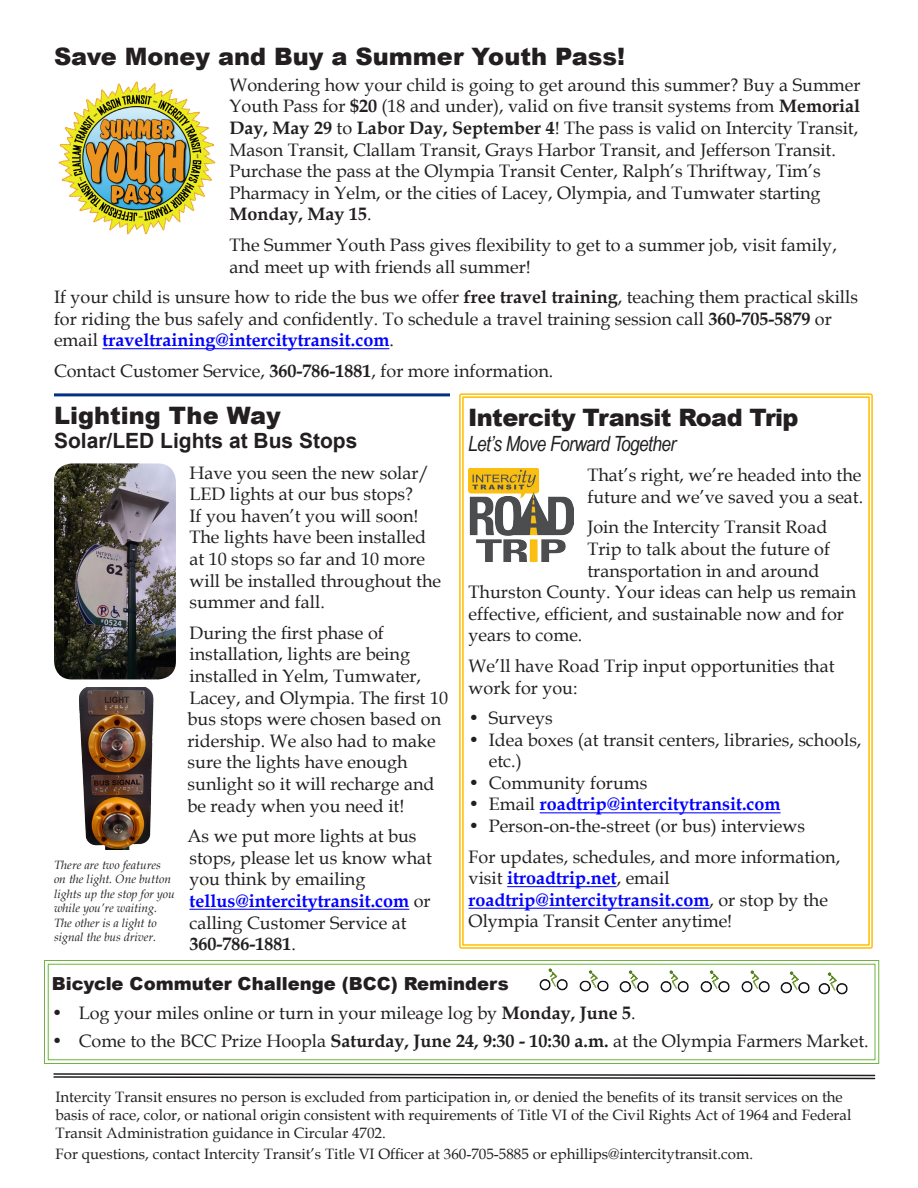
<style>
.page{position:relative;width:918px;height:1188px;background:#fff}
.page>*{position:absolute;margin:0;border:0;box-sizing:border-box;transform-origin:0 0}
.Headings{font:900 24px "Arial";color:#231f20}
.Headings-2{font:900 24px "Arial";letter-spacing:-.025em;color:#231f20}
.t1{font:700 21px "Arial";color:#231f20}
.Headings-3{font:italic 21px "Arial Narrow";letter-spacing:-.025em;color:#231f20}
.Body_Text{font:18px/21.6px "Book Antiqua";color:#231f20}
.t2{font:900 18px "Arial";color:#231f20}
.t3{font:700 18px "Book Antiqua";color:#00f}
.t4{font:15px/18px "Book Antiqua";color:#231f20}
.t5{font:italic 12px/14.4px "Book Antiqua";color:#231f20}
.s1{font-weight:700}
.s2{font-weight:700;color:#00f}
.s3{font-weight:400;color:#231f20}
</style>
<div class="page">
<svg style="left:53px;top:1073px;width:823px;height:7px"></svg>
<hr style="left:540px;top:812px;width:241px;height:1px;background:#00f">
<hr style="left:507px;top:886px;width:110px;height:1px;background:#00f">
<hr style="left:469px;top:908px;width:240px;height:1px;background:#00f">
<img style="left:468px;top:468px;width:106px;height:94px">
<hr style="left:102px;top:348px;width:287px;height:1px;background:#00f">
<img style="left:58px;top:81px;width:158px;height:154px">
<hr style="left:189px;top:909px;width:220px;height:1px;background:#00f">
<img style="left:79px;top:688px;width:75px;height:162px">
<img style="left:54px;top:463px;width:122px;height:216px">
<svg style="left:44px;top:960px;width:836px;height:104px"></svg>
<div style="left:48px;top:964px;width:827px;height:96px;border:1px solid #6cb43f"></div>
<hr style="left:54px;top:393px;width:396px;height:3px;background:#003186">
<p class="Headings" style="left:54px;top:39px;width:573px">Save Money and Buy a Summer Youth Pass!</p>
<p class="Body_Text" style="left:230px;top:73px;width:633px">Wondering how your child is going to get around this summer? Buy a Summer Youth Pass for <span class="s1">$20</span> (18 and under), valid on five transit systems from <span class="s1">Memorial Day, May 29</span> to <span class="s1">Labor Day, September 4</span>! The pass is valid on Intercity Transit, Mason Transit, Clallam Transit, Grays Harbor Transit, and Jefferson Transit.<br>Purchase the pass at the Olympia Transit Center, Ralph’s Thriftway, Tim’s Pharmacy in Yelm, or the cities of Lacey, Olympia, and Tumwater starting <span class="s1">Monday, May 15</span>.</p>
<p class="Body_Text" style="left:230px;top:234px;width:609px">The Summer Youth Pass gives flexibility to get to a summer job, visit family, and meet up with friends all summer!</p>
<p class="Body_Text" style="left:54px;top:286px;width:806px">If your child is unsure how to ride the bus we offer <span class="s1">free travel training</span>, teaching them practical skills for riding the bus safely and confidently. To schedule a travel training session call <span class="s1">360-705-5879</span> or email <span class="s2">traveltraining@intercitytransit.com</span>.</p>
<p class="Body_Text" style="left:54px;top:360px;width:501px">Contact Customer Service, <span class="s1">360-786-1881</span>, for more information.</p>
<p class="Headings" style="left:54px;top:398px;width:228px">Lighting The Way</p>
<p class="t1" style="left:54px;top:426px;width:305px">Solar/LED Lights at Bus Stops</p>
<p class="t5" style="left:54px;top:857px;width:122px">There are two features on the light. One button lights up the stop for you while you’re waiting.<br>The other is a light to signal the bus driver.</p>
<p class="Body_Text" style="left:189px;top:461px;width:253px">Have you seen the new solar/<br>LED lights at our bus stops?<br>If you haven’t you will soon!<br>The lights have been installed at 10 stops so far and 10 more will be installed throughout the summer and fall.</p>
<p class="Body_Text" style="left:188px;top:621px;width:262px">During the first phase of installation, lights are being installed in Yelm, Tumwater,<br>Lacey, and Olympia. The first 10 bus stops were chosen based on ridership. We also had to make sure the lights have enough sunlight so it will recharge and be ready when you need it!</p>
<p class="Body_Text" style="left:188px;top:825px;width:246px">As we put more lights at bus stops, please let us know what you think by emailing <span class="s2">tellus@intercitytransit.com</span> or calling Customer Service at<br><span class="s1">360-786-1881</span>.</p>
<p class="Headings-2" style="left:468px;top:400px;width:332px">Intercity Transit Road Trip</p>
<p class="Body_Text" style="left:587px;top:464px;width:277px">That’s right, we’re headed into the future and we’ve saved you a seat.</p>
<p class="Body_Text" style="left:587px;top:516px;width:241px">Join the Intercity Transit Road</p>
<p class="Body_Text" style="left:587px;top:538px;width:244px">Trip to talk about the future of</p>
<p class="Body_Text" style="left:587px;top:559px;width:234px">transportation in and around</p>
<p class="Body_Text" style="left:469px;top:581px;width:389px">Thurston County. Your ideas can help us remain</p>
<p class="Body_Text" style="left:469px;top:602px;width:377px">effective, efficient, and sustainable now and for</p>
<p class="Body_Text" style="left:469px;top:624px;width:115px">years to come.</p>
<p class="Body_Text" style="left:469px;top:655px;width:368px">We’ll have Road Trip input opportunities that work for you:</p>
<p class="Body_Text" style="left:469px;top:707px;width:86px">• Surveys</p>
<p class="Body_Text" style="left:489px;top:728px;width:374px;text-indent:-20px">• Idea boxes (at transit centers, libraries, schools, etc.)</p>
<p class="Body_Text" style="left:469px;top:772px;width:180px">• Community forums</p>
<p class="t3" style="left:469px;top:792px;width:314px"><span class="s3">• Email</span> roadtrip@intercitytransit.com</p>
<p class="Body_Text" style="left:469px;top:815px;width:338px">• Person-on-the-street (or bus) interviews</p>
<p class="Body_Text" style="left:469px;top:845px;width:373px">For updates, schedules, and more information, visit <span class="s2">itroadtrip.net</span>, email <span class="s2">roadtrip@intercitytransit.com</span>, or stop by the Olympia Transit Center anytime!</p>
<p class="Headings-3" style="left:468px;top:429px;width:210px">Let’s Move Forward Together</p>
<p class="t2" style="left:52px;top:970px;width:458px">Bicycle Commuter Challenge (BCC) Reminders</p>
<p class="Body_Text" style="left:52px;top:1002px;width:586px">• Log your miles online or turn in your mileage log by <span class="s1">Monday, June 5</span>.</p>
<p class="Body_Text" style="left:52px;top:1030px;width:818px">• Come to the BCC Prize Hoopla <span class="s1">Saturday, June 24, 9:30 - 10:30 a.m.</span> at the Olympia Farmers Market.</p>
<p class="t4" style="left:56px;top:1087px;width:797px">Intercity Transit ensures no person is excluded from participation in, or denied the benefits of its transit services on the basis of race, color, or national origin consistent with requirements of Title VI of the Civil Rights Act of 1964 and Federal<br>Transit Administration guidance in Circular 4702.</p>
<p class="t4" style="left:56px;top:1145px;width:699px">For questions, contact Intercity Transit’s Title VI Officer at 360-705-5885 or ephillips@intercitytransit.com.</p>
</div>
